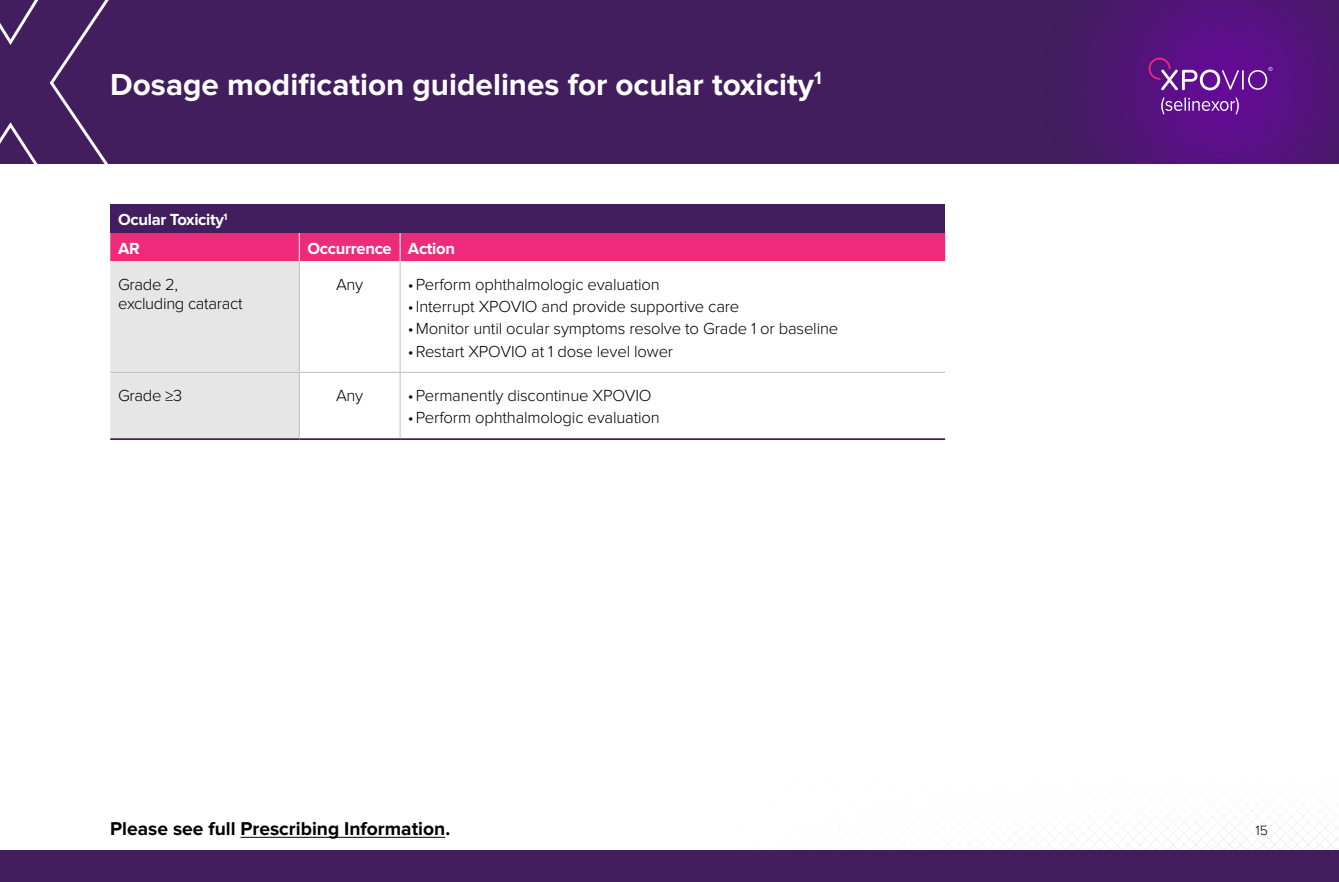
<style>
.page{position:relative;width:1339px;height:882px;background:#fff}
.page>*{position:absolute;margin:0;border:0;box-sizing:border-box;transform-origin:0 0}
.t1{font:700 31.5px "Proxima Nova";color:#fff}
.t2{font:700 19.25px "Proxima Nova";color:#000}
.t3{font:300 16.62px/18.4px "Proxima Nova";letter-spacing:-.01em;color:#000}
.t4{font:700 16.62px/28.2px "Proxima Nova";letter-spacing:-.02em;color:#fff}
.t5{font:300 14px "Proxima Nova";color:#000}
</style>
<div class="page">
<svg style="left:936px;top:816px;width:403px;height:34px"></svg>
<div style="left:0;top:0;width:1339px;height:164px;background:#421e5e"></div>
<img style="left:1090px;top:0;width:249px;height:164px">
<div style="left:0;top:850px;width:1339px;height:32px;background:#421e5e"></div>
<svg style="left:0;top:0;width:136px;height:205px"></svg>
<hr style="left:240px;top:837px;width:205px;height:1px;background:#000">
<div style="left:110px;top:205px;width:835px;height:28px;background:#421e5e"></div>
<svg style="left:110px;top:233px;width:835px;height:205px"></svg>
<hr style="left:110px;top:438px;width:189px;height:2px;background:#421e5e">
<hr style="left:299px;top:438px;width:101px;height:2px;background:#421e5e">
<hr style="left:400px;top:438px;width:545px;height:2px;background:#421e5e">
<svg style="left:1148px;top:58px;width:124px;height:57px;background:#742c9b"></svg>
<h1 class="t1" style="left:110px;top:66px;width:713px">Dosage modification guidelines for ocular toxicity<sup>1</sup></h1>
<p class="t4" style="left:118px;top:206px;width:111px">Ocular Toxicity<sup>1<br></sup>AR</p>
<p class="t4" style="left:308px;top:234px;width:149px">Occurrence Action</p>
<p class="t3" style="left:118px;top:276px;width:126px">Grade 2, excluding cataract</p>
<p class="t3" style="left:336px;top:276px;width:29px">Any</p>
<p class="t3" style="left:408px;top:276px;width:253px">•Perform ophthalmologic evaluation</p>
<p class="t3" style="left:408px;top:298px;width:333px">•Interrupt XPOVIO and provide supportive care</p>
<p class="t3" style="left:408px;top:320px;width:432px">•Monitor until ocular symptoms resolve to Grade 1 or baseline</p>
<p class="t3" style="left:408px;top:342px;width:267px">•Restart XPOVIO at 1 dose level lower</p>
<p class="t3" style="left:118px;top:387px;width:65px">Grade ≥3</p>
<p class="t3" style="left:336px;top:387px;width:29px">Any</p>
<p class="t3" style="left:408px;top:387px;width:245px">•Permanently discontinue XPOVIO</p>
<p class="t3" style="left:408px;top:409px;width:253px">•Perform ophthalmologic evaluation</p>
<p class="t2" style="left:110px;top:817px;width:341px">Please see full Prescribing Information.</p>
<p class="t5" style="left:1255px;top:822px;width:14px">15</p>
</div>
